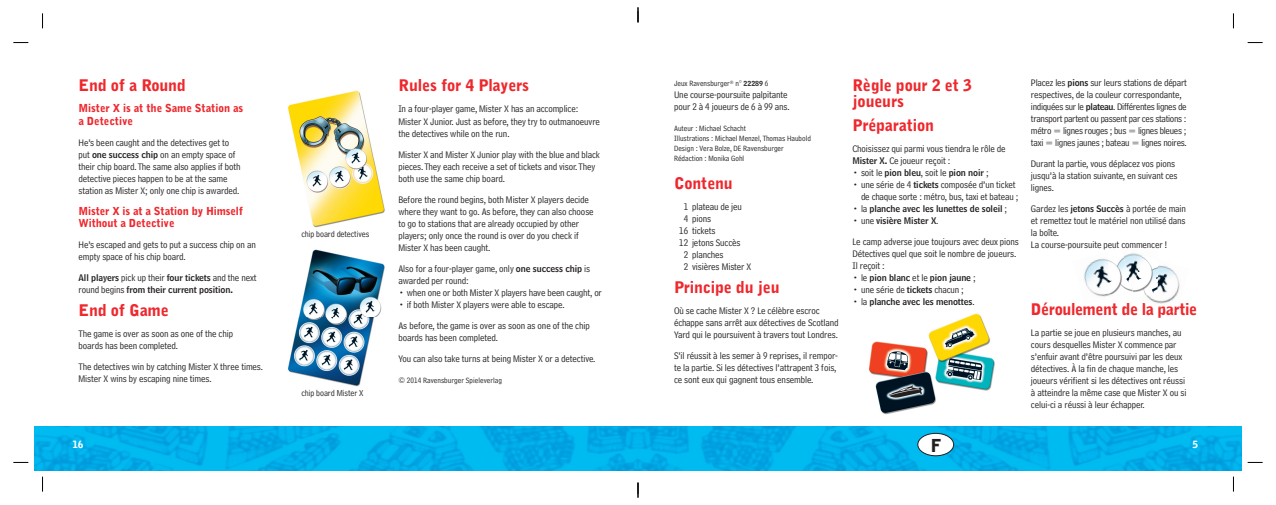
<style>
.page{position:relative;width:1276px;height:505px;background:#fff}
.page>*{position:absolute;margin:0;border:0;box-sizing:border-box;transform-origin:0 0}
.t1{font:900 17.9px "Bell Gothic BT";color:#231f20}
.t2{font:900 16px/16px "Bell Gothic BT";letter-spacing:-.01em;color:#ee282d}
.t3{font:900 11px/12px "Bell Gothic BT";letter-spacing:-.01em;color:#ee282d}
.t4{font:10px/12px "Bell Centennial LT Address";letter-spacing:-.01em;color:#231f20}
.t5{font:10px/12px "Bell Centennial LT Address";letter-spacing:-.03em;color:#231f20}
.t6{font:900 10px "Bell Gothic BT";color:#fff}
.t7{font:9px/12px "Bell Centennial LT Name And Nr";letter-spacing:-.01em;color:#231f20}
.t8{font:9px "Bell Centennial LT Address";letter-spacing:-.01em;color:#231f20}
.t9{font:8px/10px "Bell Centennial LT Address";color:#231f20}
.s1{font-family:"Bell Centennial LT Name And Nr";font-size:9px}
.s2{font-family:"Bell Centennial LT Address";font-size:10px}
.s3{font-family:"Bell Centennial LT Name And Nr";font-size:7px}
</style>
<div class="page">
<img style="left:34px;top:426px;width:1208px;height:45px">
<img style="left:288px;top:249px;width:97px;height:138px">
<img style="left:288px;top:90px;width:97px;height:138px">
<div style="left:918px;top:433px;width:35px;height:22px;background:#fff;border-radius:50%"></div>
<div style="left:917px;top:433px;width:37px;height:23px;border:1px solid #231f20;border-radius:50%"></div>
<img style="left:869px;top:313px;width:126px;height:101px">
<img style="left:1146px;top:265px;width:34px;height:37px">
<img style="left:1154px;top:302px;width:14px;height:2px">
<img style="left:1132px;top:253px;width:8px;height:2px">
<img style="left:1132px;top:255px;width:26px;height:40px">
<img style="left:1084px;top:258px;width:28px;height:39px">
<img style="left:1107px;top:253px;width:25px;height:41px">
<svg style="left:13px;top:42px;width:15px;height:1px"></svg>
<svg style="left:1247px;top:42px;width:15px;height:1px"></svg>
<svg style="left:13px;top:461px;width:15px;height:2px"></svg>
<svg style="left:1247px;top:461px;width:15px;height:2px"></svg>
<svg style="left:42px;top:13px;width:1px;height:15px"></svg>
<svg style="left:42px;top:476px;width:1px;height:15px"></svg>
<svg style="left:1233px;top:13px;width:1px;height:15px"></svg>
<svg style="left:1233px;top:476px;width:1px;height:15px"></svg>
<svg style="left:637px;top:7px;width:2px;height:15px"></svg>
<svg style="left:637px;top:482px;width:2px;height:15px"></svg>
<h2 class="t2" style="left:79px;top:79px;width:109px">End of a Round</h2>
<p class="t3" style="left:79px;top:103px;width:166px">Mister X is at the Same Station as a Detective</p>
<p class="t4" style="left:79px;top:137px;width:164px">He’s been caught and the detectives get to put <span class="s1">one success chip</span> on an empty space of their chip board. The same also applies if both detective pieces happen to be at the same station as Mister X; only one chip is awarded.</p>
<p class="t3" style="left:79px;top:205px;width:166px">Mister X is at a Station by Himself<br>Without a Detective</p>
<p class="t4" style="left:79px;top:239px;width:179px">He’s escaped and gets to put a success chip on an empty space of his chip board.</p>
<p class="t7" style="left:79px;top:272px;width:180px">All players <span class="s2">pick up their</span> four tickets <span class="s2">and the next round begins</span> from their current position.</p>
<h2 class="t2" style="left:79px;top:303px;width:92px">End of Game</h2>
<p class="t4" style="left:79px;top:328px;width:156px">The game is over as soon as one of the chip boards has been completed.</p>
<p class="t4" style="left:79px;top:361px;width:186px">The detectives win by catching Mister X three times.<br>Mister X wins by escaping nine times.</p>
<p class="t6" style="left:72px;top:440px;width:13px">16</p>
<p class="t8" style="left:301px;top:231px;width:70px">chip board detectives</p>
<p class="t8" style="left:301px;top:390px;width:64px">chip board Mister X</p>
<h2 class="t2" style="left:398px;top:79px;width:132px">Rules for 4 Players</h2>
<p class="t4" style="left:398px;top:104px;width:203px">In a four-player game, Mister X has an accomplice:<br>Mister X Junior. Just as before, they try to outmanoeuvre the detectives while on the run.</p>
<p class="t4" style="left:398px;top:149px;width:203px">Mister X and Mister X Junior play with the blue and black pieces. They each receive a set of tickets and visor. They both use the same chip board.</p>
<p class="t4" style="left:398px;top:194px;width:197px">Before the round begins, both Mister X players decide where they want to go. As before, they can also choose to go to stations that are already occupied by other players; only once the round is over do you check if Mister X has been caught.</p>
<p class="t4" style="left:398px;top:263px;width:193px">Also for a four-player game, only <span class="s1">one success chip</span> is awarded per round:</p>
<p class="t4" style="left:398px;top:287px;width:205px">• when one or both Mister X players have been caught, or</p>
<p class="t4" style="left:398px;top:294px;width:193px;line-height:21px">• if both Mister X players were able to escape.<br>As before, the game is over as soon as one of the chip</p>
<p class="t4" style="left:398px;top:327px;width:199px;line-height:21px">boards has been completed.<br>You can also take turns at being Mister X or a detective.</p>
<p class="t9" style="left:398px;top:375px;width:105px">© 2014 Ravensburger Spieleverlag</p>
<p class="t9" style="left:674px;top:79px;width:96px">Jeux Ravensburger<sup>®</sup> n° <span class="s3">22289</span> 6</p>
<p class="t4" style="left:674px;top:90px;width:117px">Une course-poursuite palpitante pour 2 à 4 joueurs de 6 à 99 ans.</p>
<p class="t9" style="left:674px;top:124px;width:138px">Auteur : Michael Schacht<br>Illustrations : Michael Menzel, Thomas Haubold Design : Vera Bolze, DE Ravensburger Rédaction : Monika Gohl</p>
<h2 class="t2" style="left:674px;top:176px;width:60px">Contenu</h2>
<p class="t4" style="left:683px;top:201px;width:60px">1 plateau de jeu</p>
<p class="t4" style="left:683px;top:213px;width:29px">4 pions</p>
<p class="t4" style="left:679px;top:225px;width:38px">16 tickets</p>
<p class="t4" style="left:679px;top:237px;width:63px">12 jetons Succès</p>
<p class="t4" style="left:683px;top:249px;width:41px">2 planches</p>
<p class="t4" style="left:683px;top:261px;width:69px">2 visières Mister X</p>
<h2 class="t2" style="left:674px;top:280px;width:107px">Principe du jeu</h2>
<p class="t4" style="left:674px;top:305px;width:166px">Où se cache Mister X ? Le célèbre escroc échappe sans arrêt aux détectives de Scotland<br>Yard qui le poursuivent à travers tout Londres.</p>
<p class="t4" style="left:674px;top:350px;width:165px">S’il réussit à les semer à 9 reprises, il rempor&shy;te la partie. Si les détectives l’attrapent 3 fois, ce sont eux qui gagnent tous ensemble.</p>
<h2 class="t2" style="left:852px;top:79px;width:121px">Règle pour 2 et 3 joueurs</h2>
<h2 class="t2" style="left:852px;top:118px;width:83px">Préparation</h2>
<p class="t4" style="left:852px;top:143px;width:155px">Choisissez qui parmi vous tiendra le rôle de<br><span class="s1">Mister X.</span> Ce joueur reçoit :</p>
<p class="t7" style="left:852px;top:167px;width:138px"><span class="s2">• soit le</span> pion bleu<span class="s2">, soit le</span> pion noir <span class="s2">;</span></p>
<p class="t4" style="left:852px;top:179px;width:167px;text-align:right">• une série de 4 <span class="s1">tickets</span> composée d’un ticket de chaque sorte : métro, bus, taxi et bateau ;</p>
<p class="t7" style="left:852px;top:203px;width:156px"><span class="s2">• la</span> planche avec les lunettes de soleil <span class="s2">;</span></p>
<p class="t7" style="left:852px;top:215px;width:87px"><span class="s2">• une</span> visière Mister X<span class="s2">.</span></p>
<p class="t4" style="left:852px;top:236px;width:168px">Le camp adverse joue toujours avec deux pions<br>Détectives quel que soit le nombre de joueurs.<br>Il reçoit :</p>
<p class="t7" style="left:852px;top:272px;width:125px"><span class="s2">• le</span> pion blanc <span class="s2">et le</span> pion jaune <span class="s2">;</span></p>
<p class="t4" style="left:852px;top:284px;width:113px">• une série de <span class="s1">tickets</span> chacun ;</p>
<p class="t7" style="left:852px;top:296px;width:124px"><span class="s2">• la</span> planche avec les menottes<span class="s2">.</span></p>
<h1 class="t1" style="left:931px;top:438px;width:12px">F</h1>
<p class="t5" style="left:1031px;top:77px;width:157px">Placez les <span class="s1">pions</span> sur leurs stations de départ respectives, de la couleur correspondante, indiquées sur le <span class="s1">plateau</span>. Différentes lignes de transport partent ou passent par ces stations : métro = lignes rouges ; bus = lignes bleues ; taxi = lignes jaunes ; bateau = lignes noires.</p>
<p class="t4" style="left:1031px;top:158px;width:148px">Durant la partie, vous déplacez vos pions jusqu’à la station suivante, en suivant ces lignes.</p>
<p class="t4" style="left:1031px;top:203px;width:156px">Gardez les <span class="s1">jetons Succès</span> à portée de main et remettez tout le matériel non utilisé dans la boîte.<br>La course-poursuite peut commencer !</p>
<h2 class="t2" style="left:1031px;top:302px;width:124px">Déroulement de a</h2>
<h2 class="t2" style="left:1141px;top:302px;width:57px">l partie</h2>
<p class="t4" style="left:1031px;top:327px;width:157px">La partie se joue en plusieurs manches, au cours desquelles Mister X commence par s’enfuir avant d’être poursuivi par les deux détectives. À la fin de chaque manche, les joueurs vérifient si les détectives ont réussi à atteindre la même case que Mister X ou si celui-ci a réussi à leur échapper.</p>
<p class="t6" style="left:1192px;top:440px;width:7px">5</p>
</div>
